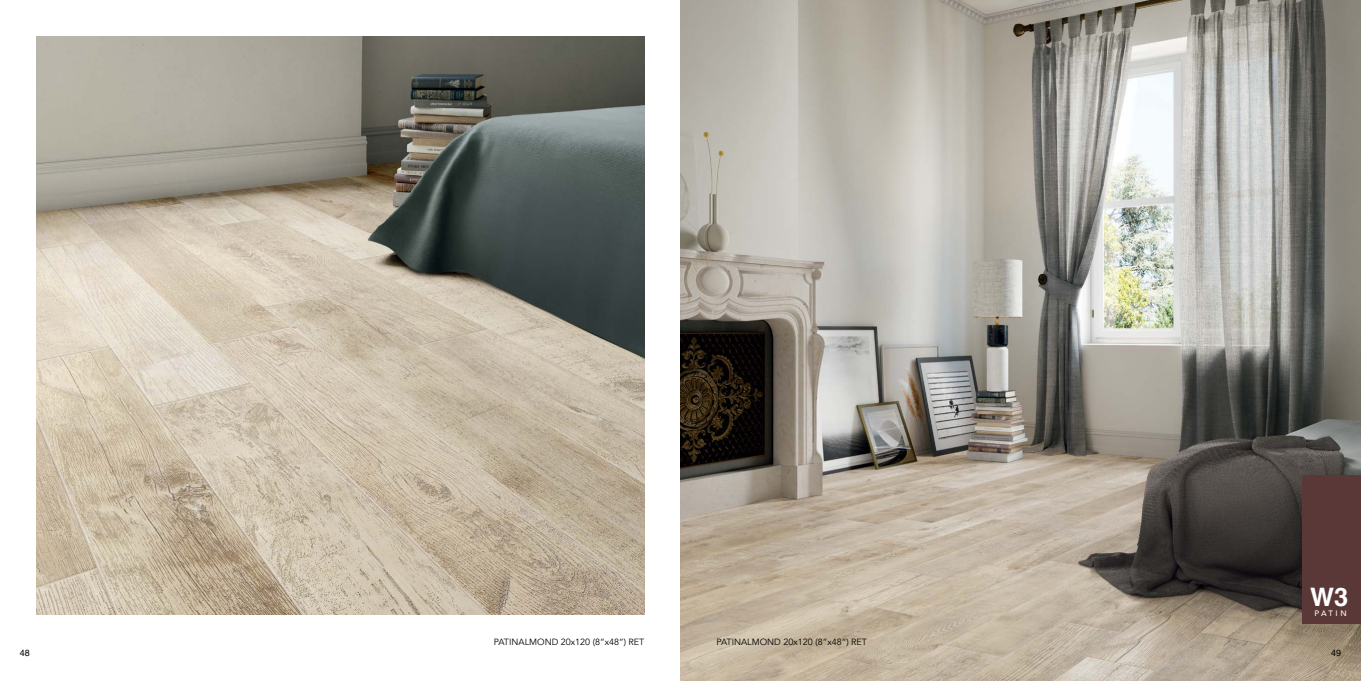
<style>
.page{position:relative;width:1361px;height:681px;background:#fff}
.page>*{position:absolute;margin:0;border:0;box-sizing:border-box;transform-origin:0 0}
.t1{font:700 25.4px "Helvetica";color:#fff}
.t2{font:9px "Avenir";color:#000}
.t3{font:9px "Helvetica LT Std";color:#000}
.t4{font:500 7.9px "Avenir";letter-spacing:.29em;color:#fff}
</style>
<div class="page">
<img style="left:680px;top:0;width:681px;height:680px">
<div style="left:1302px;top:475px;width:59px;height:149px;background:#593837"></div>
<img style="left:36px;top:36px;width:608px;height:578px">
<p class="t2" style="left:494px;top:636px;width:152px">PATINALMOND 20x120 (8”x48”) RET</p>
<p class="t2" style="left:716px;top:636px;width:152px">PATINALMOND 20x120 (8”x48”) RET</p>
<h1 class="t1" style="left:1310px;top:576px;width:40px">W3</h1>
<p class="t4" style="left:1314px;top:606px;width:34px">PATIN</p>
<p class="t3" style="left:20px;top:647px;width:12px">48</p>
<p class="t3" style="left:1331px;top:647px;width:12px">49</p>
</div>
